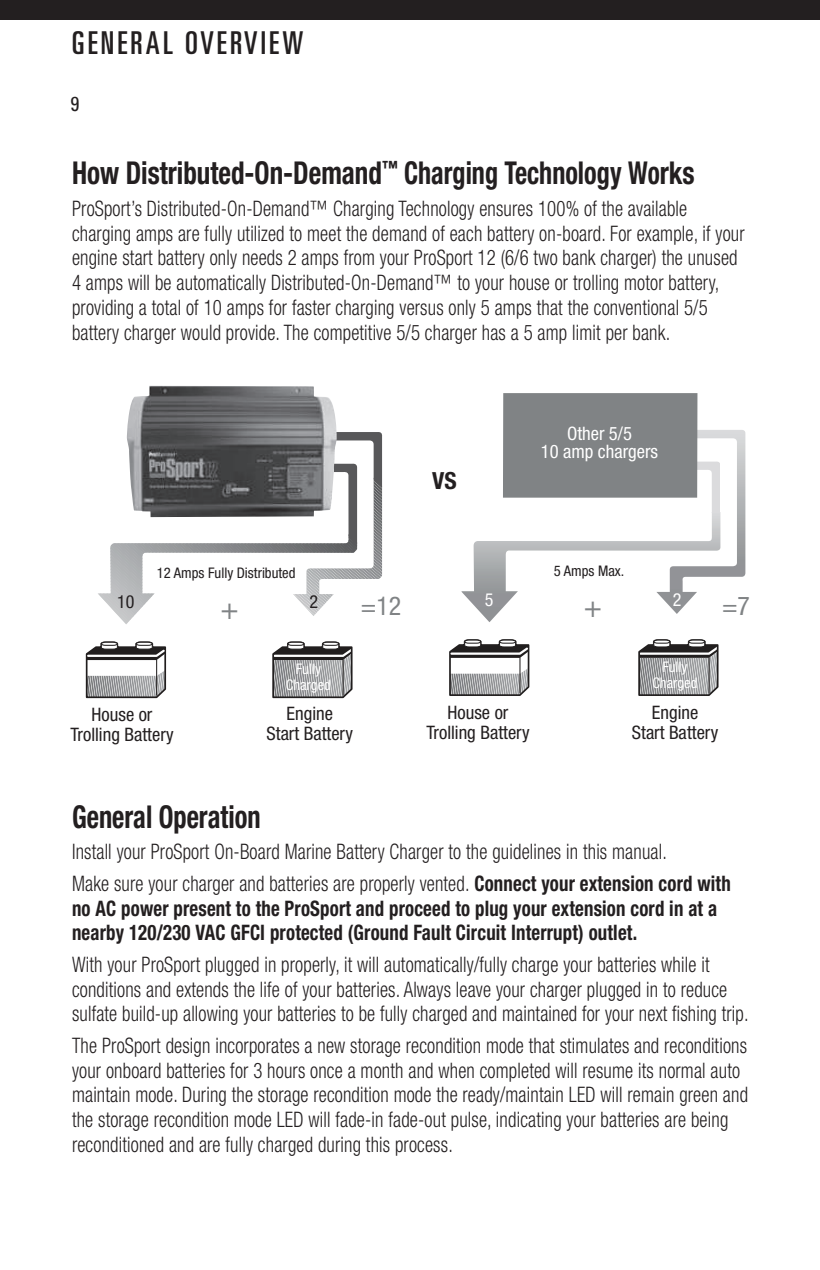
<style>
.page{position:relative;width:820px;height:1270px;background:#fff}
.page>*{position:absolute;margin:0;border:0;box-sizing:border-box;transform-origin:0 0}
.t1{font:700 condensed 31.5px "Helvetica Neue LT Std";color:#231f20;scale:.86 1}
.t2{font:700 condensed 31.5px "Helvetica Neue LT Std";color:#231f20;scale:.84 1}
.t3{font:ultra-condensed 31.5px "Univers LT Std";letter-spacing:.1em;color:#231f20}
.t4{font:condensed 30.38px "Helvetica Neue LT Std";color:#808385}
.t5{font:condensed 25.88px "Helvetica Neue LT Std";color:#808385}
.t6{font:700 condensed 23.62px "Helvetica Neue LT Std";color:#231f20}
.t7{font:300 condensed 21.38px/24.8px "Helvetica Neue LT Std";letter-spacing:.01em;color:#231f20;scale:.88 1}
.t8{font:700 condensed 21.38px/24.8px "Helvetica Neue LT Std";letter-spacing:.01em;color:#231f20;scale:.88 1}
.t9{font:condensed 20.25px "Univers LT Std";color:#231f20}
.t10{font:condensed 18.45px/20.2px "Helvetica Neue LT Std";color:#231f20;text-align:center}
.t11{font:condensed 18.45px/18px "Helvetica Neue LT Std";color:#fff;text-align:center}
.t12{font:condensed 18px "Helvetica Neue LT Std";color:#231f20}
.t13{font:condensed 18px "Helvetica Neue LT Std";color:#fff}
.t14{font:condensed 14.62px "Helvetica Neue LT Std";color:#231f20}
.t15{font:condensed 14.62px/15.8px "Helvetica Neue LT Std";color:#fff;text-align:center}
.s1{font-weight:700}
</style>
<div class="page">
<div style="left:0;top:0;width:820px;height:19px;background:#231f20"></div>
<svg style="left:449px;top:639px;width:81px;height:57px"></svg>
<hr style="left:519px;top:657px;width:1px;height:36px;background:#211e1e">
<svg style="left:638px;top:639px;width:81px;height:57px;background:#939394"></svg>
<hr style="left:708px;top:657px;width:1px;height:36px;background:#211e1e">
<svg style="left:461px;top:430px;width:284px;height:192px"></svg>
<svg style="left:461px;top:461px;width:259px;height:52px"></svg>
<div style="left:503px;top:393px;width:194px;height:104px;background:#808385"></div>
<svg style="left:85px;top:641px;width:82px;height:58px"></svg>
<hr style="left:156px;top:659px;width:1px;height:36px;background:#211e1e">
<svg style="left:272px;top:641px;width:81px;height:58px;background:#959596"></svg>
<hr style="left:342px;top:659px;width:1px;height:36px;background:#211e1e">
<svg style="left:98px;top:432px;width:284px;height:192px"></svg>
<img style="left:127px;top:386px;width:210px;height:131px">
<h1 class="t3" style="left:72px;top:24px;width:233px">GENERAL OVERVIEW</h1>
<p class="t9" style="left:71px;top:91px;width:10px">9</p>
<h1 class="t1" style="left:72px;top:154px;width:725px">How Distributed-On-Demand<sup>™</sup> Charging Technology Works</h1>
<p class="t7" style="left:72px;top:196px;width:765px">ProSport’s Distributed-On-Demand™ Charging Technology ensures 100% of the available charging amps are fully utilized to meet the demand of each battery on-board. For example, if your engine start battery only needs 2 amps from your ProSport 12 (6/6 two bank charger) the unused 4 amps will be automatically Distributed-On-Demand™ to your house or trolling motor battery, providing a total of 10 amps for faster charging versus only 5 amps that the conventional 5/5 battery charger would provide. The competitive 5/5 charger has a 5 amp limit per bank.</p>
<p class="t6" style="left:432px;top:466px;width:26px">VS</p>
<p class="t11" style="left:541px;top:425px;width:119px">Other 5/5<br>10 amp chargers</p>
<p class="t12" style="left:117px;top:591px;width:19px">10</p>
<p class="t14" style="left:157px;top:564px;width:140px">12 Amps Fully Distributed</p>
<p class="t14" style="left:554px;top:562px;width:72px">5 Amps Max.</p>
<p class="t12" style="left:309px;top:591px;width:10px">2</p>
<p class="t13" style="left:485px;top:589px;width:10px">5</p>
<p class="t13" style="left:673px;top:589px;width:10px">2</p>
<h2 class="t4" style="left:220px;top:590px;width:20px">+</h2>
<p class="t5" style="left:361px;top:591px;width:42px">=12</p>
<h2 class="t4" style="left:584px;top:588px;width:20px">+</h2>
<p class="t5" style="left:722px;top:591px;width:29px">=7</p>
<p class="t15" style="left:286px;top:660px;width:47px">Fully<br>Charged</p>
<p class="t15" style="left:652px;top:658px;width:47px">Fully<br>Charged</p>
<p class="t10" style="left:70px;top:704px;width:105px">House or<br>Trolling Battery</p>
<p class="t10" style="left:266px;top:703px;width:88px">Engine<br>Start Battery</p>
<p class="t10" style="left:426px;top:702px;width:105px">House or<br>Trolling Battery</p>
<p class="t10" style="left:632px;top:702px;width:88px">Engine<br>Start Battery</p>
<h1 class="t2" style="left:72px;top:797px;width:226px">General Operation</h1>
<p class="t7" style="left:72px;top:835px;width:750px;line-height:31.5px">Install your ProSport On-Board Marine Battery Charger to the guidelines in this manual.<br>Make sure your charger and batteries are properly vented. <span class="s1">Connect your extension cord with</span></p>
<p class="t8" style="left:72px;top:895px;width:734px">no AC power present to the ProSport and proceed to plug your extension cord in at a nearby 120/230 VAC GFCI protected (Ground Fault Circuit Interrupt) outlet.</p>
<p class="t7" style="left:72px;top:951px;width:770px">With your ProSport plugged in properly, it will automatically/fully charge your batteries while it conditions and extends the life of your batteries. Always leave your charger plugged in to reduce sulfate build-up allowing your batteries to be fully charged and maintained for your next fishing trip.</p>
<p class="t7" style="left:72px;top:1032px;width:769px">The ProSport design incorporates a new storage recondition mode that stimulates and reconditions your onboard batteries for 3 hours once a month and when completed will resume its normal auto maintain mode. During the storage recondition mode the ready/maintain LED will remain green and the storage recondition mode LED will fade-in fade-out pulse, indicating your batteries are being reconditioned and are fully charged during this process.</p>
</div>
